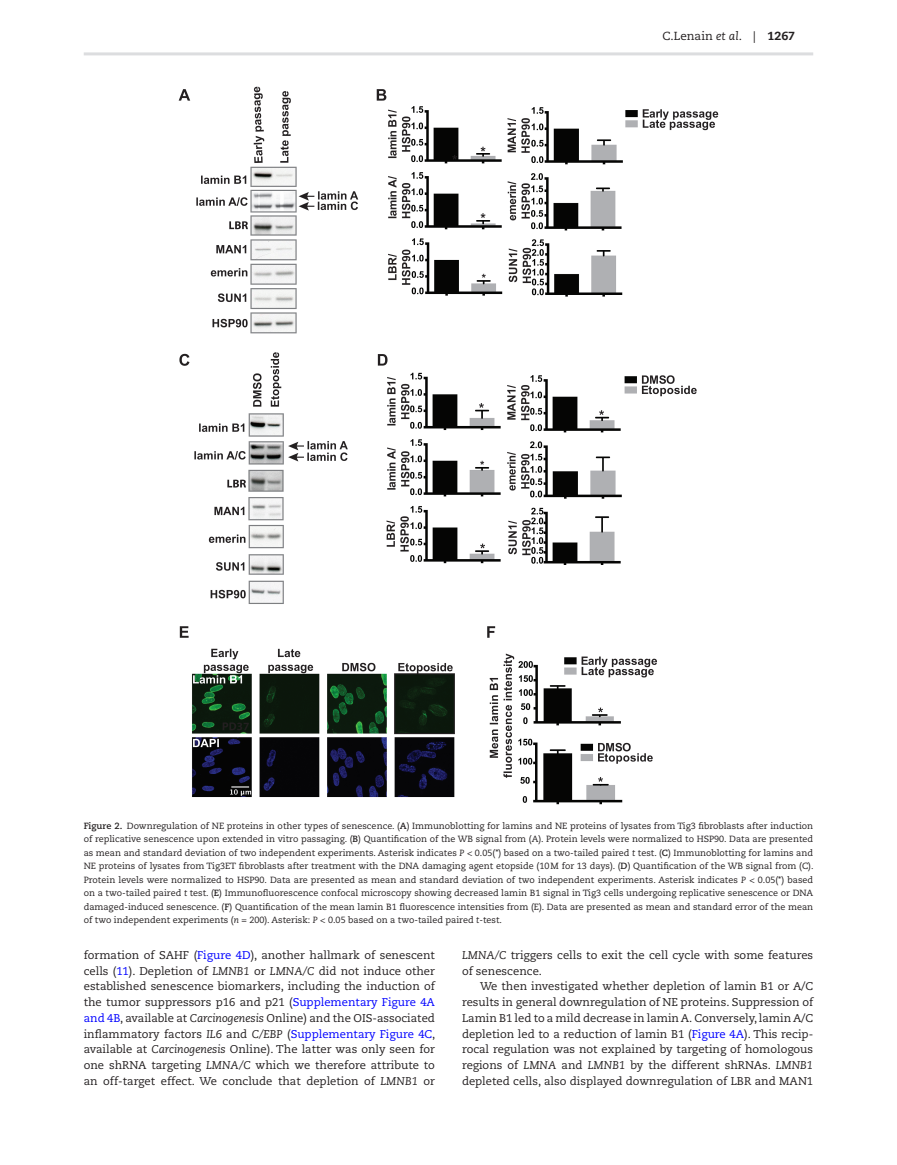
<style>
.page{position:relative;width:897px;height:1165px;background:#fff}
.page>*{position:absolute;margin:0;border:0;box-sizing:border-box;transform-origin:0 0}
.t1{font:11.7px "Caecilia LT Std";color:#231f20}
.t2{font:11.25px/15.8px "Caecilia LT Std";color:#231f20;text-align:justify}
.t3{font:9px/13.5px "Caecilia LT Std";color:#231f20;text-align:justify}
.s1{font-style:italic}
.s2{font-weight:800}
.s3{font-weight:700}
.s4{color:#00f}
</style>
<div class="page">
<hr style="left:84px;top:52px;width:729px;height:3px;background:#dcdddf">
<img style="left:178px;top:87px;width:540px;height:717px">
<p class="t1" style="left:662px;top:30px;width:134px">C.Lenain <span class="s1">et al</span>. | <span class="s2">1267</span></p>
<p class="t3" style="left:84px;top:818px;width:731px"><span class="s3">Figure 2.</span> Downregulation of NE proteins in other types of senescence. (<span class="s3">A</span>) Immunoblotting for lamins and NE proteins of lysates from Tig3 fibroblasts after induction of replicative senescence upon extended in vitro passaging. (<span class="s3">B</span>) Quantification of the WB signal from (A). Protein levels were normalized to HSP90. Data are presented as mean and standard deviation of two independent experiments. Asterisk indicates <span class="s1">P</span> &lt; 0.05(*) based on a two-tailed paired <span class="s1">t</span> test. (<span class="s3">C</span>) Immunoblotting for lamins and NE proteins of lysates from Tig3ET fibroblasts after treatment with the DNA damaging agent etopside (10M for 13 days). (<span class="s3">D</span>) Quantification of the WB signal from (C).<br>Protein levels were normalized to HSP90. Data are presented as mean and standard deviation of two independent experiments. Asterisk indicates <span class="s1">P</span> &lt; 0.05(*) based on a two-tailed paired <span class="s1">t</span> test. (<span class="s3">E</span>) Immunofluorescence confocal microscopy showing decreased lamin B1 signal in Tig3 cells undergoing replicative senescence or DNA damaged-induced senescence. (<span class="s3">F</span>) Quantification of the mean lamin B1 fluorescence intensities from (E). Data are presented as mean and standard error of the mean of two independent experiments (<span class="s1">n</span> = 200). Asterisk: <span class="s1">P</span> &lt; 0.05 based on a two-tailed paired <span class="s1">t</span>-test.</p>
<p class="t2" style="left:84px;top:947px;width:353px">formation of SAHF (<span class="s4">Figure 4D</span>), another hallmark of senescent cells (<span class="s4">11</span>). Depletion of <span class="s1">LMNB1</span> or <span class="s1">LMNA/C</span> did not induce other established senescence biomarkers, including the induction of the tumor suppressors p16 and p21 (<span class="s4">Supplementary Figure 4A and 4B</span>, available at <span class="s1">Carcinogenesis</span> Online) and the OIS-associated inflammatory factors <span class="s1">IL6</span> and <span class="s1">C/EBP</span> (<span class="s4">Supplementary Figure 4C</span>, available at <span class="s1">Carcinogenesis</span> Online). The latter was only seen for one shRNA targeting <span class="s1">LMNA/C</span> which we therefore attribute to an off-target effect. We conclude that depletion of <span class="s1">LMNB1</span> or</p>
<p class="t2" style="left:462px;top:947px;width:352px"><span class="s1">LMNA/C</span> triggers cells to exit the cell cycle with some features of senescence.</p>
<p class="t2" style="left:462px;top:978px;width:353px;text-indent:18px">We then investigated whether depletion of lamin B1 or A/C results in general downregulation of NE proteins. Suppression of Lamin B1 led to a mild decrease in lamin A. Conversely, lamin A/C depletion led to a reduction of lamin B1 (<span class="s4">Figure 4A</span>). This recip&shy;rocal regulation was not explained by targeting of homologous regions of <span class="s1">LMNA</span> and <span class="s1">LMNB1</span> by the different shRNAs. <span class="s1">LMNB1 </span>depleted cells, also displayed downregulation of LBR and MAN1</p>
</div>
